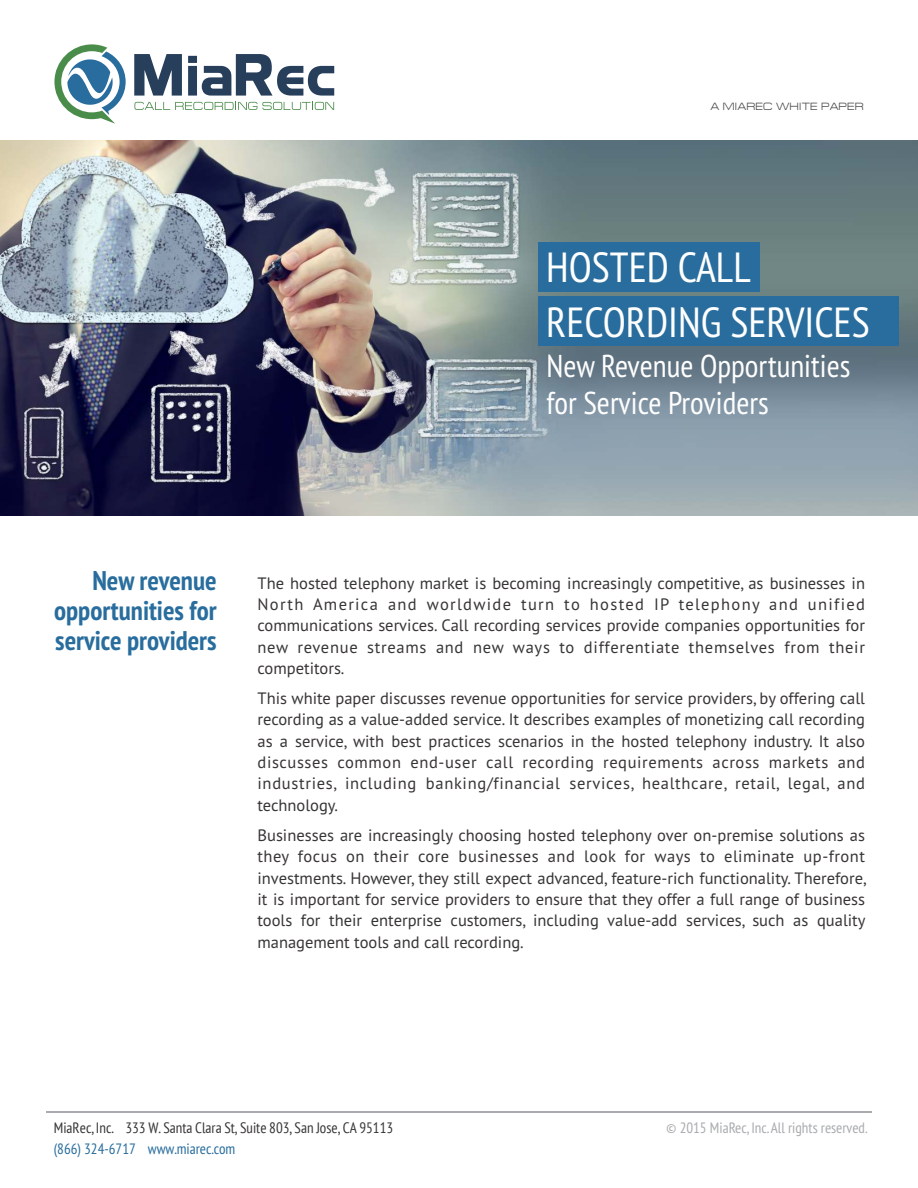
<style>
.page{position:relative;width:918px;height:1188px;background:#fff}
.page>*{position:absolute;margin:0;border:0;box-sizing:border-box;transform-origin:0 0}
.t1{font:condensed 42.15px/54.6px "PT Sans";color:#fefefe}
.t2{font:condensed 31.65px/36.8px "PT Sans";color:#fefefe}
.t3{font:700 condensed 27px/29.7px "PT Sans";color:#286d9d;text-align:justify}
.t4{font:16.5px/21.3px "PT Sans";letter-spacing:.025em;color:#373435;text-align:justify}
.t5{font:condensed 15px "PT Sans";color:#373435}
.t6{font:condensed 15px "PT Sans";color:#a9abae}
.t7{font:condensed 15px "PT Sans";color:#286d9d}
.t8{font:10.5px "Europe Ext";color:#4b4b4d}
</style>
<div class="page">
<img style="left:0;top:141px;width:918px;height:375px">
<div style="left:538px;top:296px;width:361px;height:50px;background:#286d9d"></div>
<div style="left:538px;top:242px;width:222px;height:50px;background:#286d9d"></div>
<hr style="left:46px;top:1112px;width:826px;height:1px;background:#a9abae">
<svg style="left:54px;top:44px;width:72px;height:80px"></svg>
<svg style="left:134px;top:102px;width:200px;height:8px"></svg>
<svg style="left:134px;top:54px;width:48px;height:42px"></svg>
<svg style="left:188px;top:54px;width:146px;height:42px"></svg>
<p class="t8" style="left:710px;top:102px;width:155px">A MIAREC WHITE PAPER</p>
<h1 class="t1" style="left:546px;top:244px;width:325px">HOSTED CALL<br>RECORDING SERVICES</h1>
<h2 class="t2" style="left:547px;top:351px;width:305px">New Revenue Opportunities for Service Providers</h2>
<h3 class="t3" style="left:54px;top:569px;width:164px;text-indent:38px">New revenue opportunities for service providers</h3>
<p class="t4" style="left:258px;top:574px;width:609px">The hosted telephony market is becoming increasingly competitive, as businesses in North America and worldwide turn to hosted IP telephony and unified communications services. Call recording services provide companies opportunities for new revenue streams and new ways to differentiate themselves from their competitors.</p>
<p class="t4" style="left:258px;top:689px;width:609px">This white paper discusses revenue opportunities for service providers, by offering call recording as a value-added service. It describes examples of monetizing call recording as a service, with best practices scenarios in the hosted telephony industry. It also discusses common end-user call recording requirements across markets and industries, including banking/financial services, healthcare, retail, legal, and technology.</p>
<p class="t4" style="left:257px;top:826px;width:610px">Businesses are increasingly choosing hosted telephony over on-premise solutions as they focus on their core businesses and look for ways to eliminate up-front investments. However, they still expect advanced, feature-rich functionality. Therefore, it is important for service providers to ensure that they offer a full range of business tools for their enterprise customers, including value-add services, such as quality management tools and call recording.</p>
<p class="t5" style="left:54px;top:1122px;width:341px">MiaRec, Inc. 333 W. Santa Clara St, Suite 803, San Jose, CA 95113</p>
<p class="t6" style="left:666px;top:1122px;width:203px">© 2015 MiaRec, Inc. All rights reserved.</p>
<p class="t7" style="left:54px;top:1143px;width:183px">(866) 324-6717 www.miarec.com</p>
</div>
